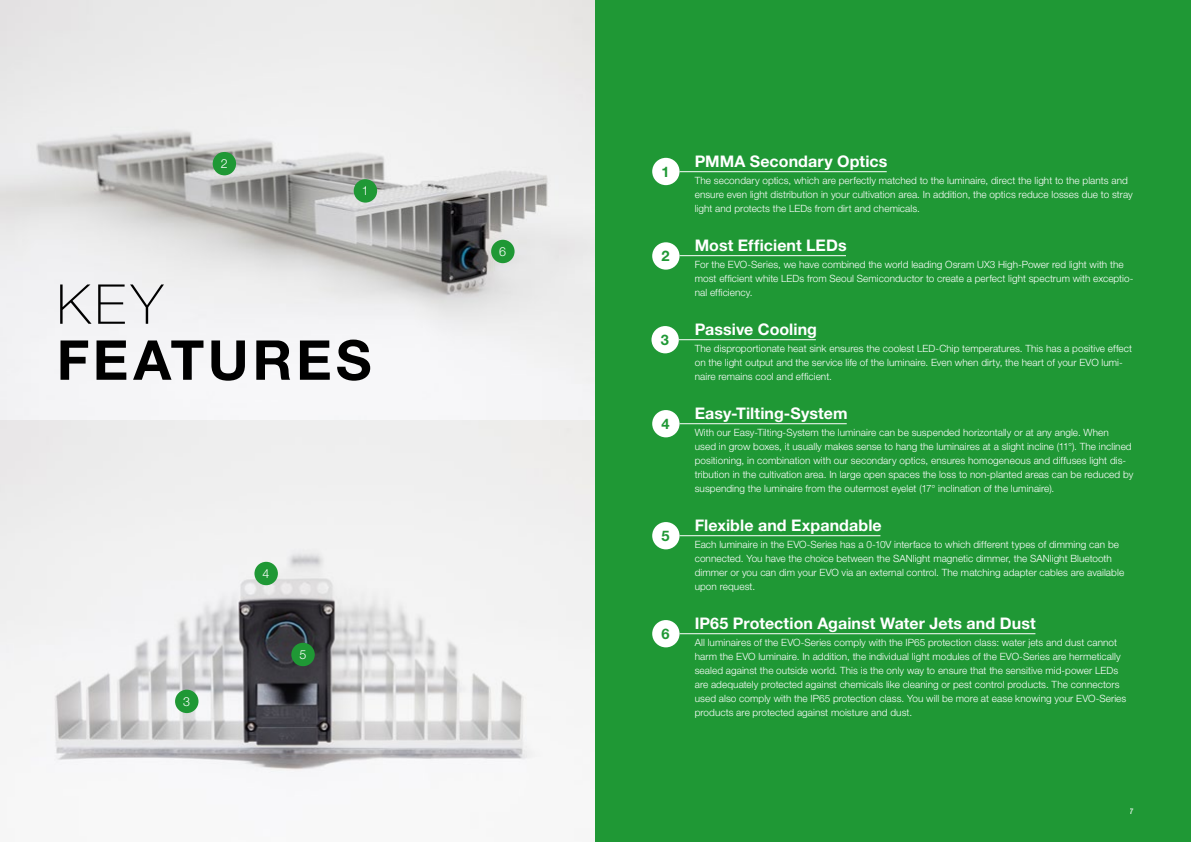
<style>
.page{position:relative;width:1191px;height:842px;background:#fff}
.page>*{position:absolute;margin:0;border:0;box-sizing:border-box;transform-origin:0 0}
.t1{font:700 55px "Helvetica Neue LT Pro";letter-spacing:.07em;color:#000}
.t2{font:100 55px "Helvetica Neue LT Pro";color:#000}
.t3{font:700 16px "Helvetica Neue LT Pro";letter-spacing:.005em;color:#fff}
.t4{font:700 14.6px "Helvetica Neue LT Pro";color:#1f9835}
.t5{font:300 12.5px "Helvetica Neue LT Pro";color:#fff}
.t6{font:300 10px/14px "Helvetica Neue LT Pro";letter-spacing:.005em;color:#fff}
.t7{font:700 8px "Helvetica Neue LT Pro";color:#fff}
</style>
<div class="page">
<img style="left:0;top:0;width:595px;height:421px">
<svg style="left:0;top:421px;width:595px;height:352px;fill:#efefef"></svg>
<div style="left:595px;top:0;width:596px;height:842px;background:#1f9835"></div>
<div style="left:354px;top:179px;width:23px;height:24px;background:#1f9835;border-radius:50%"></div>
<div style="left:175px;top:690px;width:23px;height:23px;background:#1f9835;border-radius:50%"></div>
<div style="left:213px;top:152px;width:23px;height:23px;background:#1f9835;border-radius:50%"></div>
<div style="left:254px;top:562px;width:24px;height:23px;background:#1f9835;border-radius:50%"></div>
<div style="left:491px;top:240px;width:23px;height:23px;background:#1f9835;border-radius:50%"></div>
<div style="left:291px;top:643px;width:24px;height:23px;background:#1f9835;border-radius:50%"></div>
<div style="left:652px;top:242px;width:27px;height:28px;background:#fff;border-radius:50%"></div>
<hr style="left:679px;top:255px;width:167px;height:1px;background:#fff">
<div style="left:651px;top:326px;width:28px;height:27px;background:#fff;border-radius:50%"></div>
<hr style="left:679px;top:339px;width:137px;height:1px;background:#fff">
<div style="left:652px;top:410px;width:27px;height:27px;background:#fff;border-radius:50%"></div>
<hr style="left:679px;top:423px;width:167px;height:1px;background:#fff">
<div style="left:652px;top:522px;width:27px;height:27px;background:#fff;border-radius:50%"></div>
<hr style="left:679px;top:535px;width:201px;height:1px;background:#fff">
<div style="left:652px;top:620px;width:27px;height:27px;background:#fff;border-radius:50%"></div>
<hr style="left:679px;top:633px;width:356px;height:1px;background:#fff">
<hr style="left:679px;top:171px;width:207px;height:1px;background:#fff">
<div style="left:652px;top:158px;width:27px;height:27px;background:#fff;border-radius:50%"></div>
<p class="t5" style="left:221px;top:156px;width:8px">2</p>
<p class="t5" style="left:362px;top:183px;width:8px">1</p>
<h1 class="t2" style="left:57px;top:273px;width:108px">KEY</h1>
<h1 class="t1" style="left:57px;top:326px;width:316px">FEATURES</h1>
<p class="t5" style="left:183px;top:694px;width:8px">3</p>
<p class="t5" style="left:262px;top:566px;width:8px">4</p>
<p class="t5" style="left:299px;top:647px;width:8px">5</p>
<p class="t5" style="left:499px;top:244px;width:8px">6</p>
<h3 class="t4" style="left:661px;top:162px;width:10px">1</h3>
<h3 class="t4" style="left:661px;top:247px;width:10px">2</h3>
<h3 class="t4" style="left:661px;top:331px;width:10px">3</h3>
<h3 class="t4" style="left:661px;top:415px;width:10px">4</h3>
<h3 class="t4" style="left:661px;top:527px;width:10px">5</h3>
<h3 class="t4" style="left:661px;top:625px;width:10px">6</h3>
<h2 class="t3" style="left:694px;top:151px;width:194px">PMMA Secondary Optics</h2>
<p class="t6" style="left:694px;top:173px;width:439px">The secondary optics, which are perfectly matched to the luminaire, direct the light to the plants and ensure even light distribution in your cultivation area. In addition, the optics reduce losses due to stray light and protects the LEDs from dirt and chemicals.</p>
<h2 class="t3" style="left:694px;top:235px;width:153px">Most Efficient LEDs</h2>
<p class="t6" style="left:694px;top:257px;width:440px">For the EVO-Series, we have combined the world leading Osram UX3 High-Power red light with the most efficient white LEDs from Seoul Semiconductor to create a perfect light spectrum with exceptio&shy;nal efficiency.</p>
<h2 class="t3" style="left:694px;top:319px;width:124px">Passive Cooling</h2>
<p class="t6" style="left:694px;top:341px;width:439px">The disproportionate heat sink ensures the coolest LED-Chip temperatures. This has a positive effect on the light output and the service life of the luminaire. Even when dirty, the heart of your EVO lumi&shy;naire remains cool and efficient.</p>
<h2 class="t3" style="left:694px;top:403px;width:154px">Easy-Tilting-System</h2>
<p class="t6" style="left:694px;top:425px;width:440px">With our Easy-Tilting-System the luminaire can be suspended horizontally or at any angle. When<br>used in grow boxes, it usually makes sense to hang the luminaires at a slight incline (11°). The inclined positioning, in combination with our secondary optics, ensures homogeneous and diffuses light dis&shy;tribution in the cultivation area. In large open spaces the loss to non-planted areas can be reduced by suspending the luminaire from the outermost eyelet (17° inclination of the luminaire).</p>
<h2 class="t3" style="left:694px;top:515px;width:188px">Flexible and Expandable</h2>
<p class="t6" style="left:694px;top:537px;width:431px">Each luminaire in the EVO-Series has a 0-10V interface to which different types of dimming can be connected. You have the choice between the SANlight magnetic dimmer, the SANlight Bluetooth dimmer or you can dim your EVO via an external control. The matching adapter cables are available upon request.</p>
<h2 class="t3" style="left:694px;top:613px;width:342px">IP65 Protection Against Water Jets and Dust</h2>
<p class="t6" style="left:694px;top:635px;width:433px">All luminaires of the EVO-Series comply with the IP65 protection class: water jets and dust cannot harm the EVO luminaire. In addition, the individual light modules of the EVO-Series are hermetically sealed against the outside world. This is the only way to ensure that the sensitive mid-power LEDs are adequately protected against chemicals like cleaning or pest control products. The connectors used also comply with the IP65 protection class. You will be more at ease knowing your EVO-Series products are protected against moisture and dust.</p>
<p class="t7" style="left:1129px;top:806px;width:6px">7</p>
</div>
